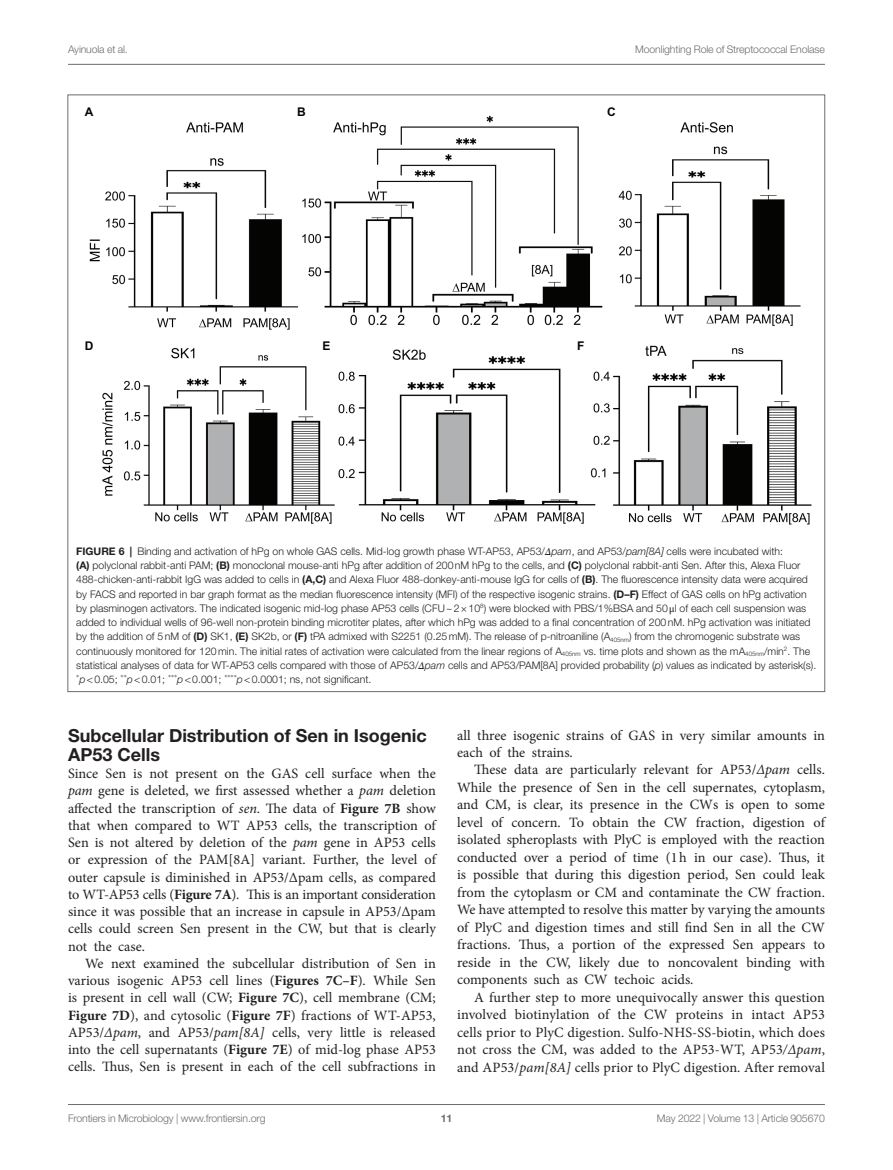
<style>
.page{position:relative;width:893px;height:1170px;background:#fff}
.page>*{position:absolute;margin:0;border:0;box-sizing:border-box;transform-origin:0 0}
.HEAD_2{font:700 18px/18.8px "Helvetica Neue LT Std";color:#231f20}
.TEXT{font:14.25px/17.4px "Minion Pro";color:#231f20;text-align:justify}
.TEXT_FLUSH{font:14.25px/17.2px "Minion Pro";color:#231f20;text-align:justify}
.t1{font:700 12px "Arial";color:#040503}
.FIG_LEG{font:300 10.5px/14.2px "Helvetica Neue LT Std";color:#231f20}
.t2{font:300 10.5px "Helvetica Neue LT Std";letter-spacing:-.015em;color:#6c6d70}
.t3{font:700 10.5px "Helvetica Neue LT Std";color:#6c6d70}
.s1{font-weight:700}
.s2{font-family:"STIX General";font-weight:400;font-style:italic}
.s3{font-style:italic}
.s4{font-family:"STIX General";font-weight:400}
</style>
<div class="page">
<hr style="left:68px;top:64px;width:757px;height:1px;background:#6c6d70">
<hr style="left:68px;top:1104px;width:757px;height:1px;background:#6c6d70">
<img style="left:89px;top:115px;width:723px;height:410px">
<p class="t2" style="left:68px;top:42px;width:61px">Ayinuola et al.</p>
<p class="t2" style="left:635px;top:42px;width:191px">Moonlighting Role of Streptococcal Enolase</p>
<p class="t1" style="left:85px;top:103px;width:10px">A</p>
<p class="t1" style="left:297px;top:103px;width:10px">B</p>
<p class="t1" style="left:607px;top:103px;width:10px">C</p>
<p class="t1" style="left:85px;top:337px;width:10px">D</p>
<p class="t1" style="left:323px;top:337px;width:10px">E</p>
<p class="t1" style="left:577px;top:337px;width:9px">F</p>
<p class="FIG_LEG" style="left:76px;top:543px;width:741px"><span class="s1">FIGURE 6 |</span> Binding and activation of hPg on whole GAS cells. Mid-log growth phase WT-AP53, AP53/<span class="s2">Δ</span><span class="s3">pam</span>, and AP53/<span class="s3">pam[8A]</span> cells were incubated with:<br><span class="s1">(A)</span> polyclonal rabbit-anti PAM; <span class="s1">(B)</span> monoclonal mouse-anti hPg after addition of 200nM hPg to the cells, and <span class="s1">(C)</span> polyclonal rabbit-anti Sen. After this, Alexa Fluor 488-chicken-anti-rabbit IgG was added to cells in <span class="s1">(A,C)</span> and Alexa Fluor 488-donkey-anti-mouse IgG for cells of <span class="s1">(B)</span>. The fluorescence intensity data were acquired by FACS and reported in bar graph format as the median fluorescence intensity (MFI) of the respective isogenic strains. <span class="s1">(D–F)</span> Effect of GAS cells on hPg activation by plasminogen activators. The indicated isogenic mid-log phase AP53 cells (CFU~2×10<sup>8</sup>) were blocked with PBS/1%BSA and 50<span class="s4">μ</span>l of each cell suspension was added to individual wells of 96-well non-protein binding microtiter plates, after which hPg was added to a final concentration of 200nM. hPg activation was initiated by the addition of 5nM of <span class="s1">(D)</span> SK1, <span class="s1">(E)</span> SK2b, or <span class="s1">(F)</span> tPA admixed with S2251 (0.25mM). The release of p-nitroaniline (A<sub>405nm</sub>) from the chromogenic substrate was continuously monitored for 120min. The initial rates of activation were calculated from the linear regions of A<sub>405nm</sub> vs. time plots and shown as the mA<sub>405nm</sub>/min<sup>2</sup>. The statistical analyses of data for WT-AP53 cells compared with those of AP53/<span class="s2">Δ</span><span class="s3">pam</span> cells and AP53/PAM[8A] provided probability (<span class="s3">p</span>) values as indicated by asterisk(s). <sup>*</sup><span class="s3">p</span>&lt;0.05; <sup>**</sup><span class="s3">p</span>&lt;0.01; <sup>***</sup><span class="s3">p</span>&lt;0.001; <sup>****</sup><span class="s3">p</span>&lt;0.0001; ns, not significant.</p>
<p class="HEAD_2" style="left:68px;top:725px;width:360px">Subcellular Distribution of Sen in Isogenic<br>AP53 Cells</p>
<p class="TEXT_FLUSH" style="left:68px;top:764px;width:369px">Since Sen is not present on the GAS cell surface when the <span class="s3">pam</span> gene is deleted, we first assessed whether a <span class="s3">pam</span> deletion affected the transcription of <span class="s3">sen</span>. The data of <span class="s1">Figure 7B</span> show that when compared to WT AP53 cells, the transcription of Sen is not altered by deletion of the <span class="s3">pam</span> gene in AP53 cells or expression of the PAM[8A] variant. Further, the level of outer capsule is diminished in AP53/∆pam cells, as compared to WT-AP53 cells (<span class="s1">Figure 7A</span>). This is an important consideration since it was possible that an increase in capsule in AP53/∆pam cells could screen Sen present in the CW, but that is clearly not the case.</p>
<p class="TEXT" style="left:68px;top:954px;width:369px;text-indent:17px">We next examined the subcellular distribution of Sen in various isogenic AP53 cell lines (<span class="s1">Figures 7C–F</span>). While Sen is present in cell wall (CW; <span class="s1">Figure 7C</span>), cell membrane (CM; <span class="s1">Figure 7D</span>), and cytosolic (<span class="s1">Figure 7F</span>) fractions of WT-AP53, AP53/<span class="s3">∆pam</span>, and AP53/<span class="s3">pam[8A]</span> cells, very little is released into the cell supernatants (<span class="s1">Figure 7E</span>) of mid-log phase AP53 cells. Thus, Sen is present in each of the cell subfractions in</p>
<p class="TEXT" style="left:457px;top:726px;width:369px">all three isogenic strains of GAS in very similar amounts in each of the strains.</p>
<p class="TEXT" style="left:457px;top:761px;width:369px;text-indent:17px">These data are particularly relevant for AP53/<span class="s3">∆pam</span> cells.<br>While the presence of Sen in the cell supernates, cytoplasm, and CM, is clear, its presence in the CWs is open to some level of concern. To obtain the CW fraction, digestion of isolated spheroplasts with PlyC is employed with the reaction conducted over a period of time (1h in our case). Thus, it is possible that during this digestion period, Sen could leak from the cytoplasm or CM and contaminate the CW fraction.<br>We have attempted to resolve this matter by varying the amounts of PlyC and digestion times and still find Sen in all the CW fractions. Thus, a portion of the expressed Sen appears to reside in the CW, likely due to noncovalent binding with components such as CW techoic acids.</p>
<p class="TEXT" style="left:457px;top:988px;width:369px;text-indent:17px">A further step to more unequivocally answer this question involved biotinylation of the CW proteins in intact AP53 cells prior to PlyC digestion. Sulfo-NHS-SS-biotin, which does not cross the CM, was added to the AP53-WT, AP53<span class="s3">/∆pam</span>, and AP53/<span class="s3">pam[8A]</span> cells prior to PlyC digestion. After removal</p>
<p class="t2" style="left:68px;top:1111px;width:199px">Frontiers in Microbiology | www.frontiersin.org</p>
<p class="t3" style="left:441px;top:1111px;width:13px">11</p>
<p class="t2" style="left:657px;top:1111px;width:169px">May 2022 | Volume 13 | Article 905670</p>
</div>
